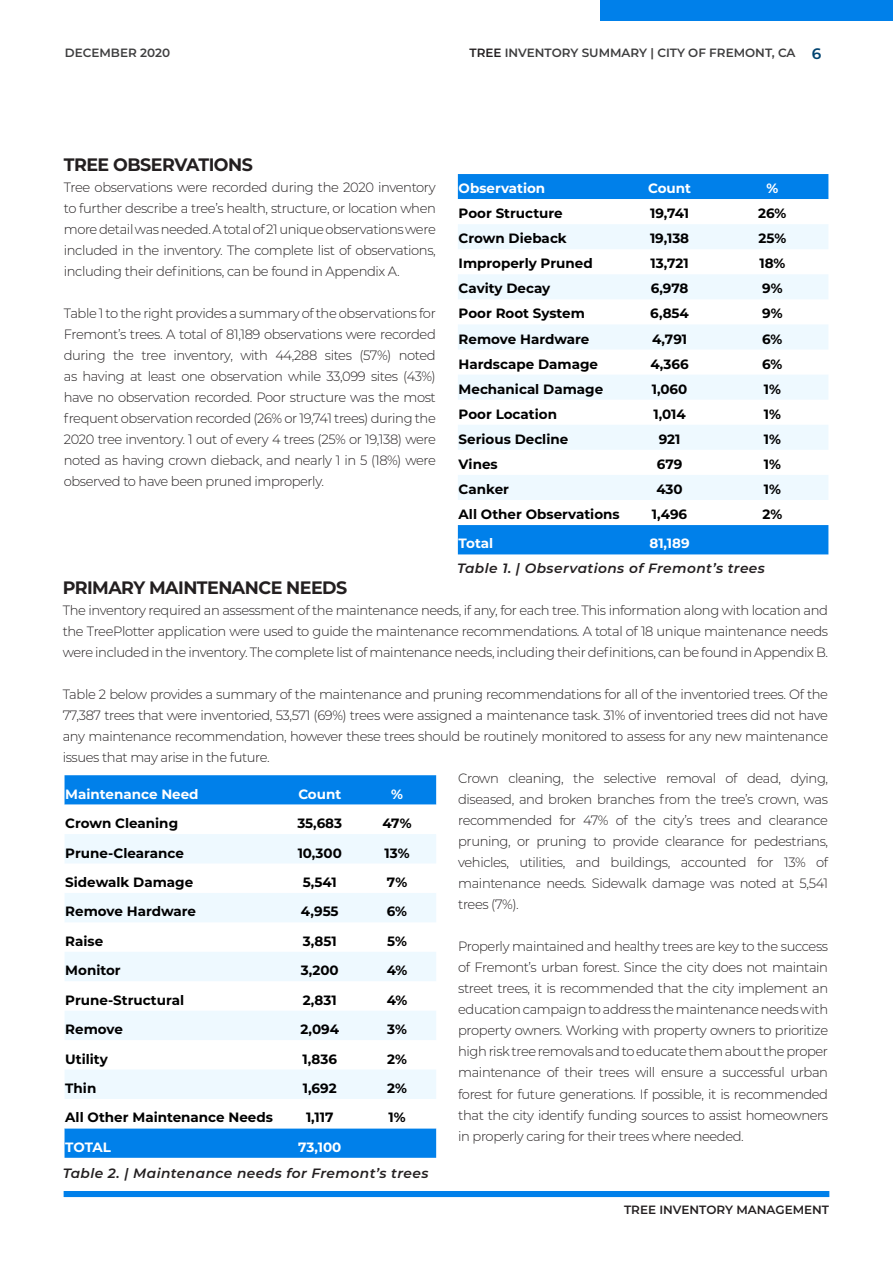
<style>
.page{position:relative;width:893px;height:1263px;background:#fff}
.page>*{position:absolute;margin:0;border:0;box-sizing:border-box;transform-origin:0 0}
.Body_Text{font:700 18px "Montserrat";letter-spacing:-.03em;color:#231f20}
.Body_Text-2{font:300 13.5px/21px "Montserrat";letter-spacing:-.03em;color:#231f20;text-align:justify}
.t1{font:700 13.5px "Montserrat";color:#000}
.t2{font:italic 600 13.5px "Montserrat";letter-spacing:.03em;color:#231f20}
.t3{font:700 13.5px "Montserrat";color:#fff}
.t4{font:600 12px "Montserrat";color:#3e3e3f}
.t5{font:600 12px "Montserrat";color:#231f20}
.s1{color:#231f20}
.s2{font-size:15.15px;color:#004370}
</style>
<div class="page">
<div style="left:64px;top:1191px;width:765px;height:6px;background:#0080ea"></div>
<div style="left:458px;top:174px;width:370px;height:380px;background:#0080ea"></div>
<svg style="left:458px;top:199px;width:370px;height:326px"></svg>
<svg style="left:458px;top:224px;width:370px;height:276px;fill:#eef9ff"></svg>
<div style="left:65px;top:775px;width:371px;height:383px;background:#0080ea"></div>
<svg style="left:65px;top:805px;width:371px;height:323px"></svg>
<svg style="left:65px;top:834px;width:371px;height:265px;fill:#eef9ff"></svg>
<div style="left:600px;top:0;width:293px;height:20px;background:#0080ea"></div>
<p class="t4" style="left:65px;top:44px;width:107px">DECEMBER 2020</p>
<p class="t4" style="left:469px;top:44px;width:353px"><span class="s1">TREE</span> INVENTORY SUMMARY | CITY OF FREMONT, CA <span class="s2">6</span></p>
<p class="Body_Text" style="left:64px;top:151px;width:191px">TREE OBSERVATIONS</p>
<p class="Body_Text-2" style="left:64px;top:176px;width:374px">Tree observations were recorded during the 2020 inventory to further describe a tree’s health, structure, or location when more detail was needed. A total of 21 unique observations were included in the inventory. The complete list of observations, including their definitions, can be found in Appendix A.</p>
<p class="Body_Text-2" style="left:64px;top:302px;width:374px">Table 1 to the right provides a summary of the observations for Fremont’s trees. A total of 81,189 observations were recorded during the tree inventory, with 44,288 sites (57%) noted as having at least one observation while 33,099 sites (43%) have no observation recorded. Poor structure was the most frequent observation recorded (26% or 19,741 trees) during the 2020 tree inventory. 1 out of every 4 trees (25% or 19,138) were noted as having crown dieback, and nearly 1 in 5 (18%) were observed to have been pruned improperly.</p>
<p class="t3" style="left:459px;top:179px;width:88px">Observation</p>
<p class="t3" style="left:648px;top:179px;width:44px">Count</p>
<p class="t3" style="left:766px;top:179px;width:13px">%</p>
<p class="t1" style="left:459px;top:204px;width:106px">Poor Structure</p>
<p class="t1" style="left:650px;top:204px;width:40px">19,741</p>
<p class="t1" style="left:758px;top:204px;width:30px">26%</p>
<p class="t1" style="left:459px;top:229px;width:110px">Crown Dieback</p>
<p class="t1" style="left:650px;top:229px;width:41px">19,138</p>
<p class="t1" style="left:758px;top:229px;width:29px">25%</p>
<p class="t1" style="left:459px;top:254px;width:136px">Improperly Pruned</p>
<p class="t1" style="left:650px;top:254px;width:40px">13,721</p>
<p class="t1" style="left:759px;top:254px;width:27px">18%</p>
<p class="t1" style="left:459px;top:279px;width:93px">Cavity Decay</p>
<p class="t1" style="left:651px;top:279px;width:39px">6,978</p>
<p class="t1" style="left:762px;top:279px;width:22px">9%</p>
<p class="t1" style="left:459px;top:304px;width:128px">Poor Root System</p>
<p class="t1" style="left:650px;top:304px;width:40px">6,854</p>
<p class="t1" style="left:762px;top:304px;width:22px">9%</p>
<p class="t1" style="left:459px;top:329px;width:132px">Remove Hardware</p>
<p class="t1" style="left:652px;top:329px;width:37px">4,791</p>
<p class="t1" style="left:762px;top:329px;width:22px">6%</p>
<p class="t1" style="left:459px;top:354px;width:141px">Hardscape Damage</p>
<p class="t1" style="left:650px;top:354px;width:40px">4,366</p>
<p class="t1" style="left:762px;top:354px;width:22px">6%</p>
<p class="t1" style="left:459px;top:379px;width:146px">Mechanical Damage</p>
<p class="t1" style="left:652px;top:379px;width:37px">1,060</p>
<p class="t1" style="left:764px;top:379px;width:19px">1%</p>
<p class="t1" style="left:459px;top:404px;width:100px">Poor Location</p>
<p class="t1" style="left:653px;top:404px;width:34px">1,014</p>
<p class="t1" style="left:764px;top:404px;width:19px">1%</p>
<p class="t1" style="left:459px;top:429px;width:111px">Serious Decline</p>
<p class="t1" style="left:659px;top:429px;width:23px">921</p>
<p class="t1" style="left:764px;top:429px;width:19px">1%</p>
<p class="t1" style="left:459px;top:454px;width:41px">Vines</p>
<p class="t1" style="left:657px;top:454px;width:27px">679</p>
<p class="t1" style="left:764px;top:454px;width:19px">1%</p>
<p class="t1" style="left:459px;top:479px;width:52px">Canker</p>
<p class="t1" style="left:656px;top:479px;width:28px">430</p>
<p class="t1" style="left:764px;top:479px;width:19px">1%</p>
<p class="t1" style="left:459px;top:504px;width:163px">All Other Observations</p>
<p class="t1" style="left:652px;top:504px;width:37px">1,496</p>
<p class="t1" style="left:762px;top:504px;width:21px">2%</p>
<p class="t3" style="left:459px;top:534px;width:36px">Total</p>
<p class="t3" style="left:649px;top:534px;width:42px">81,189</p>
<p class="t2" style="left:457px;top:559px;width:309px">Table 1. | Observations of Fremont’s trees</p>
<p class="Body_Text" style="left:63px;top:575px;width:286px">PRIMARY MAINTENANCE NEEDS</p>
<p class="Body_Text-2" style="left:63px;top:600px;width:767px">The inventory required an assessment of the maintenance needs, if any, for each tree. This information along with location and the TreePlotter application were used to guide the maintenance recommendations. A total of 18 unique maintenance needs were included in the inventory. The complete list of maintenance needs, including their definitions, can be found in Appendix B.</p>
<p class="Body_Text-2" style="left:63px;top:684px;width:767px">Table 2 below provides a summary of the maintenance and pruning recommendations for all of the inventoried trees. Of the 77,387 trees that were inventoried, 53,571 (69%) trees were assigned a maintenance task. 31% of inventoried trees did not have any maintenance recommendation, however these trees should be routinely monitored to assess for any new maintenance issues that may arise in the future.</p>
<p class="Body_Text-2" style="left:458px;top:768px;width:371px">Crown cleaning, the selective removal of dead, dying, diseased, and broken branches from the tree’s crown, was recommended for 47% of the city’s trees and clearance pruning, or pruning to provide clearance for pedestrians, vehicles, utilities, and buildings, accounted for 13% of maintenance needs. Sidewalk damage was noted at 5,541 trees (7%).</p>
<p class="Body_Text-2" style="left:458px;top:936px;width:371px">Properly maintained and healthy trees are key to the success of Fremont’s urban forest. Since the city does not maintain street trees, it is recommended that the city implement an education campaign to address the maintenance needs with property owners. Working with property owners to prioritize high risk tree removals and to educate them about the proper maintenance of their trees will ensure a successful urban forest for future generations. If possible, it is recommended that the city identify funding sources to assist homeowners in properly caring for their trees where needed.</p>
<p class="t3" style="left:65px;top:784px;width:135px">Maintenance Need</p>
<p class="t3" style="left:298px;top:784px;width:44px">Count</p>
<p class="t3" style="left:391px;top:784px;width:13px">%</p>
<p class="t1" style="left:65px;top:813px;width:114px">Crown Cleaning</p>
<p class="t1" style="left:297px;top:813px;width:46px">35,683</p>
<p class="t1" style="left:382px;top:813px;width:31px">47%</p>
<p class="t1" style="left:65px;top:843px;width:120px">Prune-Clearance</p>
<p class="t1" style="left:298px;top:843px;width:46px">10,300</p>
<p class="t1" style="left:385px;top:843px;width:26px">13%</p>
<p class="t1" style="left:65px;top:872px;width:129px">Sidewalk Damage</p>
<p class="t1" style="left:303px;top:872px;width:35px">5,541</p>
<p class="t1" style="left:387px;top:872px;width:22px">7%</p>
<p class="t1" style="left:65px;top:902px;width:132px">Remove Hardware</p>
<p class="t1" style="left:301px;top:902px;width:39px">4,955</p>
<p class="t1" style="left:387px;top:902px;width:22px">6%</p>
<p class="t1" style="left:65px;top:931px;width:39px">Raise</p>
<p class="t1" style="left:303px;top:931px;width:35px">3,851</p>
<p class="t1" style="left:387px;top:931px;width:21px">5%</p>
<p class="t1" style="left:65px;top:961px;width:57px">Monitor</p>
<p class="t1" style="left:301px;top:961px;width:39px">3,200</p>
<p class="t1" style="left:387px;top:961px;width:22px">4%</p>
<p class="t1" style="left:65px;top:990px;width:120px">Prune-Structural</p>
<p class="t1" style="left:303px;top:990px;width:35px">2,831</p>
<p class="t1" style="left:387px;top:990px;width:22px">4%</p>
<p class="t1" style="left:65px;top:1019px;width:59px">Remove</p>
<p class="t1" style="left:301px;top:1019px;width:40px">2,094</p>
<p class="t1" style="left:387px;top:1019px;width:21px">3%</p>
<p class="t1" style="left:65px;top:1049px;width:44px">Utility</p>
<p class="t1" style="left:303px;top:1049px;width:36px">1,836</p>
<p class="t1" style="left:387px;top:1049px;width:21px">2%</p>
<p class="t1" style="left:65px;top:1078px;width:33px">Thin</p>
<p class="t1" style="left:303px;top:1078px;width:35px">1,692</p>
<p class="t1" style="left:387px;top:1078px;width:21px">2%</p>
<p class="t1" style="left:65px;top:1108px;width:209px">All Other Maintenance Needs</p>
<p class="t1" style="left:306px;top:1108px;width:29px">1,117</p>
<p class="t1" style="left:388px;top:1108px;width:19px">1%</p>
<p class="t3" style="left:65px;top:1137px;width:47px">TOTAL</p>
<p class="t3" style="left:298px;top:1137px;width:45px">73,100</p>
<p class="t2" style="left:63px;top:1164px;width:367px">Table 2. | Maintenance needs for Fremont’s trees</p>
<p class="t5" style="left:624px;top:1201px;width:207px">TREE INVENTORY MANAGEMENT</p>
</div>
